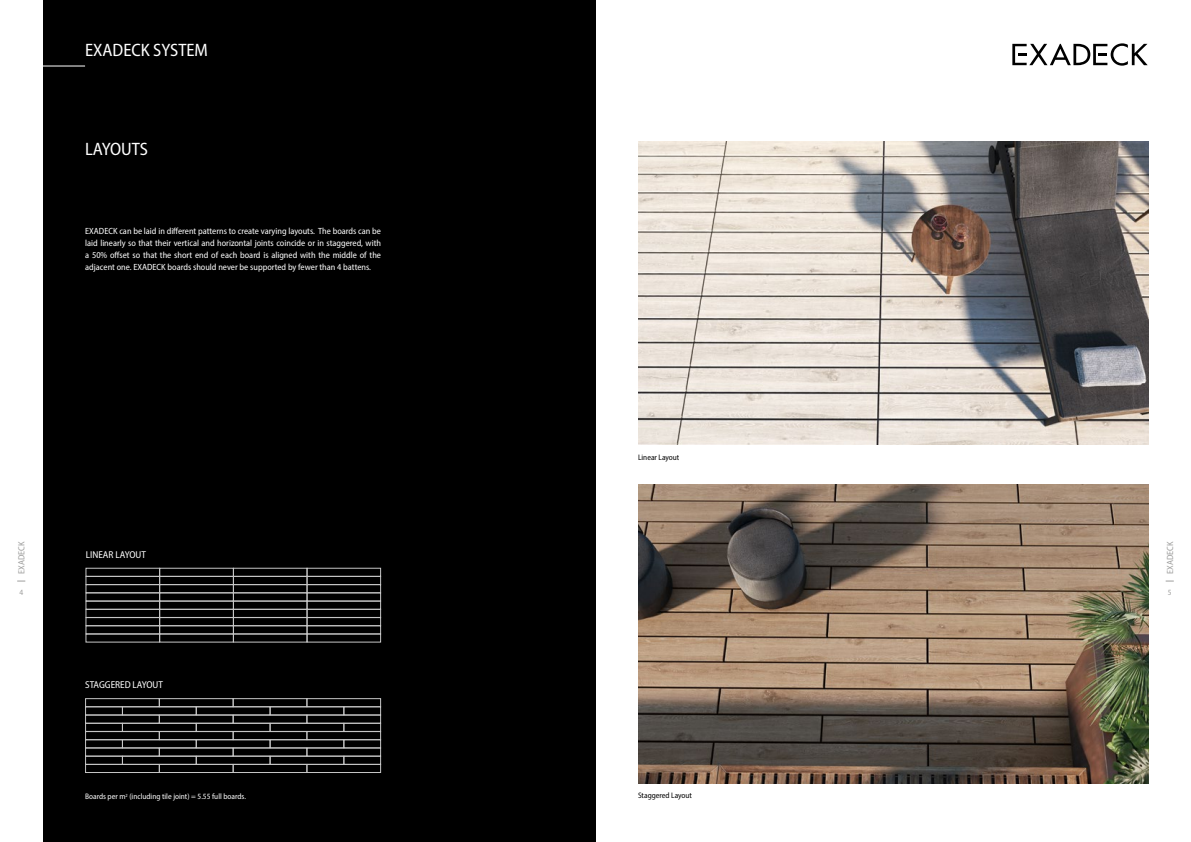
<style>
.page{position:relative;width:1191px;height:842px;background:#fff}
.page>*{position:absolute;margin:0;border:0;box-sizing:border-box;transform-origin:0 0}
.t1{font:semi-condensed 18px "Myriad Pro";color:#fff}
.t2{font:semi-condensed 10px "Myriad Pro";color:#fff}
.t3{font:semi-condensed 9px/12px "Myriad Pro";color:#fff;text-align:justify}
.t4{font:semi-condensed 9px "Myriad Pro";letter-spacing:.01em;color:#9d9d9c}
.t5{font:semi-condensed 8px "Myriad Pro";color:#fff}
.t6{font:semi-condensed 8px "Myriad Pro";color:#000}
.t7{font:semi-condensed 8px "Myriad Pro";color:#9d9d9c}
</style>
<div class="page">
<div style="left:43px;top:0;width:552px;height:842px;background:#000"></div>
<hr style="left:43px;top:66px;width:42px;height:1px;background:#fff">
<div style="left:85px;top:698px;width:74px;height:9px;border:1px solid #c6c6c6"></div>
<div style="left:122px;top:707px;width:74px;height:8px;border:1px solid #c6c6c6"></div>
<div style="left:122px;top:723px;width:74px;height:9px;border:1px solid #c6c6c6"></div>
<div style="left:122px;top:739px;width:74px;height:9px;border:1px solid #c6c6c6"></div>
<div style="left:122px;top:756px;width:74px;height:8px;border:1px solid #c6c6c6"></div>
<div style="left:85px;top:715px;width:74px;height:8px;border:1px solid #c6c6c6"></div>
<div style="left:85px;top:731px;width:74px;height:9px;border:1px solid #c6c6c6"></div>
<div style="left:85px;top:748px;width:74px;height:8px;border:1px solid #c6c6c6"></div>
<div style="left:85px;top:764px;width:74px;height:9px;border:1px solid #c6c6c6"></div>
<div style="left:159px;top:698px;width:74px;height:9px;border:1px solid #c6c6c6"></div>
<div style="left:196px;top:707px;width:74px;height:8px;border:1px solid #c6c6c6"></div>
<div style="left:270px;top:707px;width:74px;height:8px;border:1px solid #c6c6c6"></div>
<div style="left:344px;top:707px;width:37px;height:8px;border:1px solid #c6c6c6"></div>
<div style="left:196px;top:723px;width:74px;height:9px;border:1px solid #c6c6c6"></div>
<div style="left:270px;top:723px;width:74px;height:9px;border:1px solid #c6c6c6"></div>
<div style="left:344px;top:723px;width:37px;height:9px;border:1px solid #c6c6c6"></div>
<div style="left:196px;top:739px;width:74px;height:9px;border:1px solid #c6c6c6"></div>
<div style="left:270px;top:739px;width:74px;height:9px;border:1px solid #c6c6c6"></div>
<div style="left:344px;top:739px;width:37px;height:9px;border:1px solid #c6c6c6"></div>
<div style="left:196px;top:756px;width:74px;height:8px;border:1px solid #c6c6c6"></div>
<div style="left:270px;top:756px;width:74px;height:8px;border:1px solid #c6c6c6"></div>
<div style="left:344px;top:756px;width:37px;height:8px;border:1px solid #c6c6c6"></div>
<div style="left:159px;top:715px;width:74px;height:8px;border:1px solid #c6c6c6"></div>
<div style="left:159px;top:731px;width:74px;height:9px;border:1px solid #c6c6c6"></div>
<div style="left:159px;top:748px;width:74px;height:8px;border:1px solid #c6c6c6"></div>
<div style="left:159px;top:764px;width:74px;height:9px;border:1px solid #c6c6c6"></div>
<div style="left:233px;top:698px;width:74px;height:9px;border:1px solid #c6c6c6"></div>
<div style="left:307px;top:698px;width:74px;height:9px;border:1px solid #c6c6c6"></div>
<div style="left:85px;top:707px;width:38px;height:8px;border:1px solid #c6c6c6"></div>
<div style="left:85px;top:723px;width:38px;height:9px;border:1px solid #c6c6c6"></div>
<div style="left:85px;top:739px;width:38px;height:9px;border:1px solid #c6c6c6"></div>
<div style="left:85px;top:756px;width:38px;height:8px;border:1px solid #c6c6c6"></div>
<div style="left:233px;top:715px;width:74px;height:8px;border:1px solid #c6c6c6"></div>
<div style="left:307px;top:715px;width:74px;height:8px;border:1px solid #c6c6c6"></div>
<div style="left:233px;top:731px;width:74px;height:9px;border:1px solid #c6c6c6"></div>
<div style="left:307px;top:731px;width:74px;height:9px;border:1px solid #c6c6c6"></div>
<div style="left:233px;top:748px;width:74px;height:8px;border:1px solid #c6c6c6"></div>
<div style="left:307px;top:748px;width:74px;height:8px;border:1px solid #c6c6c6"></div>
<div style="left:233px;top:764px;width:74px;height:9px;border:1px solid #c6c6c6"></div>
<div style="left:307px;top:764px;width:74px;height:9px;border:1px solid #c6c6c6"></div>
<div style="left:86px;top:568px;width:74px;height:8px;border:1px solid #c6c6c6"></div>
<div style="left:86px;top:576px;width:74px;height:9px;border:1px solid #c6c6c6"></div>
<div style="left:86px;top:584px;width:74px;height:9px;border:1px solid #c6c6c6"></div>
<div style="left:86px;top:601px;width:74px;height:8px;border:1px solid #c6c6c6"></div>
<div style="left:86px;top:609px;width:74px;height:9px;border:1px solid #c6c6c6"></div>
<div style="left:86px;top:617px;width:74px;height:9px;border:1px solid #c6c6c6"></div>
<div style="left:86px;top:625px;width:74px;height:9px;border:1px solid #c6c6c6"></div>
<div style="left:86px;top:634px;width:74px;height:8px;border:1px solid #c6c6c6"></div>
<div style="left:159px;top:568px;width:75px;height:8px;border:1px solid #c6c6c6"></div>
<div style="left:159px;top:576px;width:75px;height:9px;border:1px solid #c6c6c6"></div>
<div style="left:159px;top:584px;width:75px;height:9px;border:1px solid #c6c6c6"></div>
<div style="left:159px;top:601px;width:75px;height:8px;border:1px solid #c6c6c6"></div>
<div style="left:159px;top:609px;width:75px;height:9px;border:1px solid #c6c6c6"></div>
<div style="left:159px;top:617px;width:75px;height:9px;border:1px solid #c6c6c6"></div>
<div style="left:159px;top:625px;width:75px;height:9px;border:1px solid #c6c6c6"></div>
<div style="left:159px;top:634px;width:75px;height:8px;border:1px solid #c6c6c6"></div>
<div style="left:233px;top:568px;width:74px;height:8px;border:1px solid #c6c6c6"></div>
<div style="left:307px;top:568px;width:74px;height:8px;border:1px solid #c6c6c6"></div>
<div style="left:233px;top:576px;width:74px;height:9px;border:1px solid #c6c6c6"></div>
<div style="left:307px;top:576px;width:74px;height:9px;border:1px solid #c6c6c6"></div>
<div style="left:233px;top:584px;width:74px;height:9px;border:1px solid #c6c6c6"></div>
<div style="left:307px;top:584px;width:74px;height:9px;border:1px solid #c6c6c6"></div>
<div style="left:233px;top:601px;width:74px;height:8px;border:1px solid #c6c6c6"></div>
<div style="left:307px;top:601px;width:74px;height:8px;border:1px solid #c6c6c6"></div>
<div style="left:233px;top:609px;width:74px;height:9px;border:1px solid #c6c6c6"></div>
<div style="left:307px;top:609px;width:74px;height:9px;border:1px solid #c6c6c6"></div>
<div style="left:233px;top:617px;width:74px;height:9px;border:1px solid #c6c6c6"></div>
<div style="left:307px;top:617px;width:74px;height:9px;border:1px solid #c6c6c6"></div>
<div style="left:233px;top:625px;width:74px;height:9px;border:1px solid #c6c6c6"></div>
<div style="left:307px;top:625px;width:74px;height:9px;border:1px solid #c6c6c6"></div>
<div style="left:233px;top:634px;width:74px;height:8px;border:1px solid #c6c6c6"></div>
<div style="left:307px;top:634px;width:74px;height:8px;border:1px solid #c6c6c6"></div>
<img style="left:638px;top:142px;width:510px;height:302px">
<img style="left:638px;top:485px;width:510px;height:298px">
<svg style="left:1012px;top:43px;width:135px;height:23px"></svg>
<h1 class="t1" style="left:85px;top:39px;width:124px">EXADECK SYSTEM</h1>
<h1 class="t1" style="left:85px;top:138px;width:64px">LAYOUTS</h1>
<p class="t3" style="left:85px;top:224px;width:297px">EXADECK can be laid in different patterns to create varying layouts. The boards can be laid linearly so that their vertical and horizontal joints coincide or in staggered, with a 50% offset so that the short end of each board is aligned with the middle of the adjacent one. EXADECK boards should never be supported by fewer than 4 battens.</p>
<p class="t4" style="left:16px;top:574px;width:34px;rotate:-90deg">EXADECK</p>
<p class="t7" style="left:19px;top:587px;width:5px">4</p>
<p class="t2" style="left:86px;top:549px;width:62px">LINEAR LAYOUT</p>
<p class="t2" style="left:85px;top:678px;width:79px">STAGGERED LAYOUT</p>
<p class="t5" style="left:85px;top:792px;width:162px">Boards per m<sup>2</sup> (including tile joint) = 5.55 full boards.</p>
<p class="t6" style="left:638px;top:452px;width:43px">Linear Layout</p>
<p class="t6" style="left:638px;top:790px;width:56px">Staggered Layout</p>
<p class="t4" style="left:1164px;top:574px;width:34px;rotate:-90deg">EXADECK</p>
<p class="t7" style="left:1167px;top:587px;width:5px">5</p>
</div>
